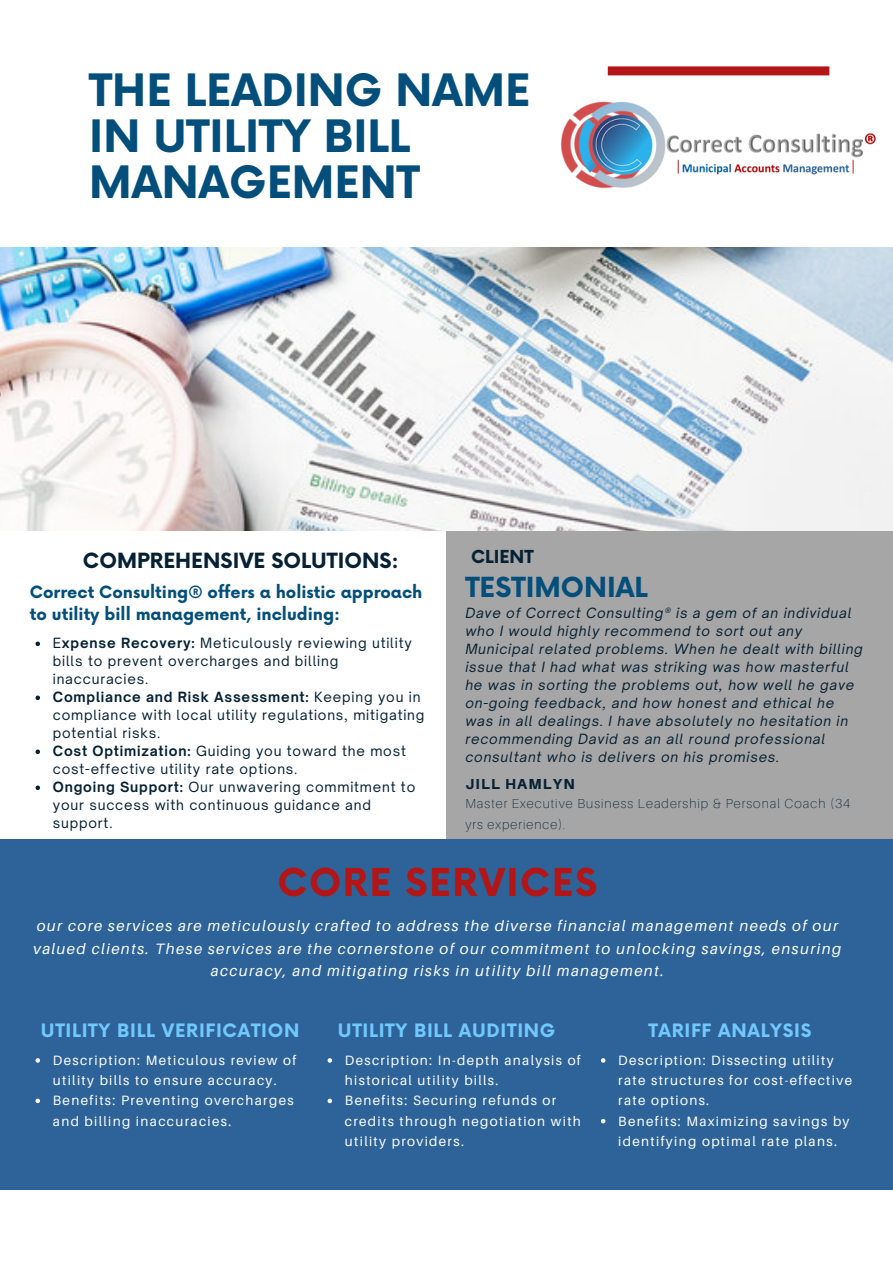
<style>
.page{position:relative;width:893px;height:1264px;background:#fff}
.page>*{position:absolute;margin:0;border:0;box-sizing:border-box;transform-origin:0 0}
.t1{font:700 43.5px/46px "Now";color:#034e7b}
.t2{font:700 37.5px "Now";letter-spacing:.04em;color:#b31616}
.t3{font:700 27px "Now";color:#034e7b}
.t4{font:700 20.4px "Now";color:#062133}
.t5{font:700 18px "Now";letter-spacing:.04em;color:#71c8fd}
.t6{font:700 17.4px "Now";color:#062133}
.t7{font:700 16.5px/22.5px "Now";color:#034e7b}
.t8{font:italic 15px/22.5px "Aileron";letter-spacing:.1em;color:#fff;text-align:center}
.t9{font:800 14.55px "Aileron";letter-spacing:.08em;color:#062133}
.t10{font:italic 13.5px/18px "Open Sauce One";letter-spacing:.06em;color:#062133}
.t11{font:13.5px/20.2px "Aileron";letter-spacing:.1em;color:#fff}
.t12{font:13.5px/18px "Open Sauce One";letter-spacing:.06em;color:#062133}
.t13{font:100 13.05px/20.7px "Aileron";letter-spacing:.08em;color:#062133}
.s1{font-weight:700}
</style>
<div class="page">
<div style="left:446px;top:531px;width:446px;height:308px;background:#a6a6a6"></div>
<img style="left:0;top:247px;width:892px;height:284px">
<div style="left:0;top:839px;width:892px;height:350px;background:#2e6399"></div>
<div style="left:607px;top:66px;width:222px;height:9px;background:#b31616"></div>
<img style="left:561px;top:101px;width:315px;height:88px">
<svg style="left:36px;top:641px;width:4px;height:5px"></svg>
<svg style="left:36px;top:695px;width:4px;height:5px"></svg>
<svg style="left:36px;top:749px;width:4px;height:5px"></svg>
<svg style="left:36px;top:785px;width:4px;height:5px"></svg>
<svg style="left:36px;top:1058px;width:4px;height:4px"></svg>
<svg style="left:36px;top:1098px;width:4px;height:5px"></svg>
<svg style="left:327px;top:1058px;width:5px;height:4px"></svg>
<svg style="left:327px;top:1098px;width:5px;height:5px"></svg>
<svg style="left:601px;top:1058px;width:4px;height:4px"></svg>
<svg style="left:601px;top:1118px;width:4px;height:5px"></svg>
<p class="t1" style="left:89px;top:70px;width:442px">THE LEADING NAME<br>IN UTILITY BILL<br>MANAGEMENT</p>
<p class="t4" style="left:83px;top:549px;width:317px">COMPREHENSIVE SOLUTIONS:</p>
<p class="t7" style="left:30px;top:581px;width:394px">Correct Consulting® offers a holistic approach to utility bill management, including:</p>
<p class="t12" style="left:53px;top:634px;width:360px">E<span class="s1">xpense Recovery:</span> Meticulously reviewing utility bills to prevent overcharges and billing inaccuracies.</p>
<p class="t12" style="left:53px;top:688px;width:373px"><span class="s1">Compliance and Risk Assessment:</span> Keeping you in compliance with local utility regulations, mitigating potential risks.</p>
<p class="t12" style="left:53px;top:742px;width:354px"><span class="s1">Cost Optimization:</span> Guiding you toward the most cost-effective utility rate options.</p>
<p class="t12" style="left:53px;top:778px;width:364px"><span class="s1">Ongoing Support:</span> Our unwavering commitment to your success with continuous guidance and support.</p>
<p class="t6" style="left:471px;top:547px;width:64px">CLIENT</p>
<p class="t3" style="left:465px;top:572px;width:184px">TESTIMONIAL</p>
<p class="t10" style="left:465px;top:604px;width:399px">Dave of Correct Consulting® is a gem of an individual who I would highly recommend to sort out any Municipal related problems. When he dealt with billing issue that I had what was striking was how masterful he was in sorting the problems out, how well he gave on-going feedback, and how honest and ethical he was in all dealings. I have absolutely no hesitation in recommending David as an all round professional consultant who is delivers on his promises.</p>
<p class="t9" style="left:465px;top:775px;width:111px">JILL HAMLYN</p>
<p class="t13" style="left:465px;top:792px;width:386px">Master Executive Business Leadership &amp; Personal Coach (34 yrs experience).</p>
<p class="t2" style="left:277px;top:862px;width:321px">CORE SERVICES</p>
<p class="t8" style="left:33px;top:914px;width:809px">our core services are meticulously crafted to address the diverse financial management needs of our valued clients. These services are the cornerstone of our commitment to unlocking savings, ensuring accuracy, and mitigating risks in utility bill management.</p>
<p class="t5" style="left:41px;top:1020px;width:260px">UTILITY BILL VERIFICATION</p>
<p class="t11" style="left:53px;top:1049px;width:245px">Description: Meticulous review of utility bills to ensure accuracy.</p>
<p class="t11" style="left:53px;top:1090px;width:242px">Benefits: Preventing overcharges and billing inaccuracies.</p>
<p class="t5" style="left:338px;top:1020px;width:219px">UTILITY BILL AUDITING</p>
<p class="t11" style="left:345px;top:1049px;width:237px">Description: In-depth analysis of historical utility bills.</p>
<p class="t11" style="left:345px;top:1090px;width:237px">Benefits: Securing refunds or credits through negotiation with utility providers.</p>
<p class="t5" style="left:648px;top:1020px;width:164px">TARIFF ANALYSIS</p>
<p class="t11" style="left:618px;top:1049px;width:235px">Description: Dissecting utility rate structures for cost-effective rate options.</p>
<p class="t11" style="left:618px;top:1110px;width:233px">Benefits: Maximizing savings by identifying optimal rate plans.</p>
</div>
